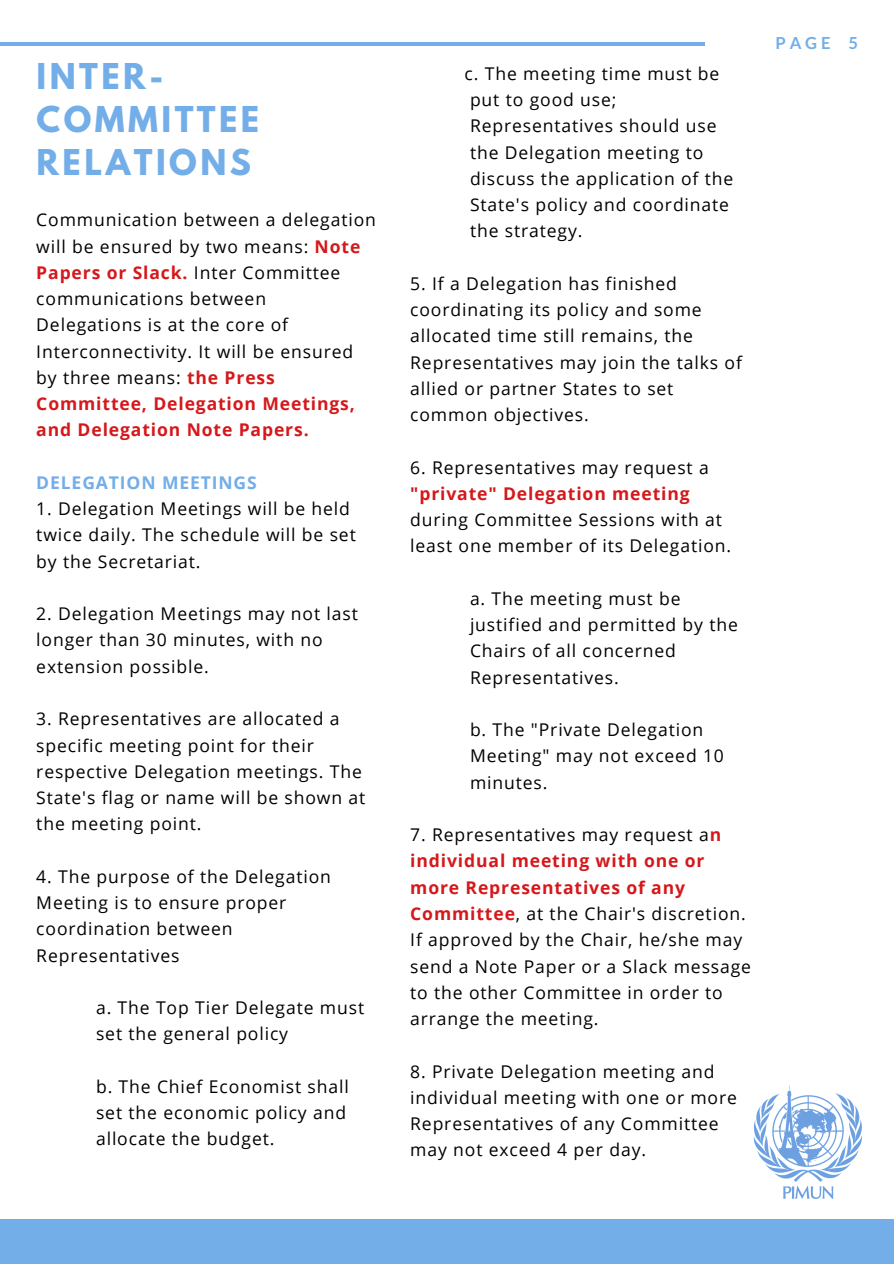
<style>
.page{position:relative;width:894px;height:1264px;background:#fff}
.page>*{position:absolute;margin:0;border:0;box-sizing:border-box;transform-origin:0 0}
.t1{font:700 31.5px/42.9px "League Spartan";letter-spacing:.11em;color:#73aee8}
.t2{font:17.55px/26.2px "Open Sans";letter-spacing:.05em;color:#000}
.t3{font:700 17.55px "Open Sans";letter-spacing:.05em;color:#d5181b}
.t4{font:700 17.55px "Open Sans";letter-spacing:.05em;color:#73aee8}
.t5{font:700 16.5px "Lato";color:#73aee8}
.s1{font-weight:700;color:#d5181b}
</style>
<div class="page">
<hr style="left:0;top:42px;width:704px;height:3px;background:#73aee8">
<div style="left:0;top:1219px;width:893px;height:44px;background:#73aee8"></div>
<img style="left:753px;top:1085px;width:109px;height:113px">
<h1 class="t1" style="left:37px;top:59px;width:224px">INTER-<br>COMMITTEE<br>RELATIONS</h1>
<p class="t2" style="left:36px;top:206px;width:341px">Communication between a delegation will be ensured by two means: <span class="s1">Note<br>Papers or Slack.</span> Inter Committee communications between<br>Delegations is at the core of<br>Interconnectivity. It will be ensured by three means: <span class="s1">the Press<br>Committee, Delegation Meetings, and Delegation Note Papers.</span></p>
<p class="t4" style="left:36px;top:470px;width:222px">DELEGATION MEETINGS</p>
<p class="t2" style="left:36px;top:495px;width:321px">1. Delegation Meetings will be held twice daily. The schedule will be set by the Secretariat.</p>
<p class="t2" style="left:36px;top:600px;width:323px">2. Delegation Meetings may not last longer than 30 minutes, with no extension possible.</p>
<p class="t2" style="left:36px;top:705px;width:330px">3. Representatives are allocated a specific meeting point for their respective Delegation meetings. The<br>State's flag or name will be shown at the meeting point.</p>
<p class="t2" style="left:36px;top:862px;width:296px">4. The purpose of the Delegation<br>Meeting is to ensure proper coordination between<br>Representatives</p>
<p class="t2" style="left:96px;top:994px;width:269px">a. The Top Tier Delegate must set the general policy</p>
<p class="t2" style="left:96px;top:1072px;width:254px">b. The Chief Economist shall set the economic policy and allocate the budget.</p>
<p class="t2" style="left:470px;top:60px;width:265px;text-indent:-5px">c. The meeting time must be put to good use;<br>Representatives should use the Delegation meeting to discuss the application of the<br>State's policy and coordinate the strategy.</p>
<p class="t2" style="left:410px;top:270px;width:333px">5. If a Delegation has finished coordinating its policy and some allocated time still remains, the<br>Representatives may join the talks of allied or partner States to set common objectives.</p>
<p class="t2" style="left:410px;top:453px;width:300px">6. Representatives may request a</p>
<p class="t3" style="left:410px;top:481px;width:281px">"private" Delegation meeting</p>
<p class="t2" style="left:410px;top:506px;width:322px">during Committee Sessions with at least one member of its Delegation.</p>
<p class="t2" style="left:470px;top:585px;width:269px">a. The meeting must be justified and permitted by the<br>Chairs of all concerned<br>Representatives.</p>
<p class="t2" style="left:470px;top:716px;width:255px">b. The "Private Delegation<br>Meeting" may not exceed 10 minutes.</p>
<p class="t2" style="left:410px;top:821px;width:342px">7. Representatives may request a<span class="s1">n individual meeting with one or more Representatives of any<br>Committee</span>, at the Chair's discretion.<br>If approved by the Chair, he/she may send a Note Paper or a Slack message to the other Committee in order to arrange the meeting.</p>
<p class="t2" style="left:410px;top:1057px;width:328px">8. Private Delegation meeting and individual meeting with one or more<br>Representatives of any Committee may not exceed 4 per day.</p>
<p class="t5" style="left:775px;top:32px;width:84px">PAGE 5</p>
</div>
